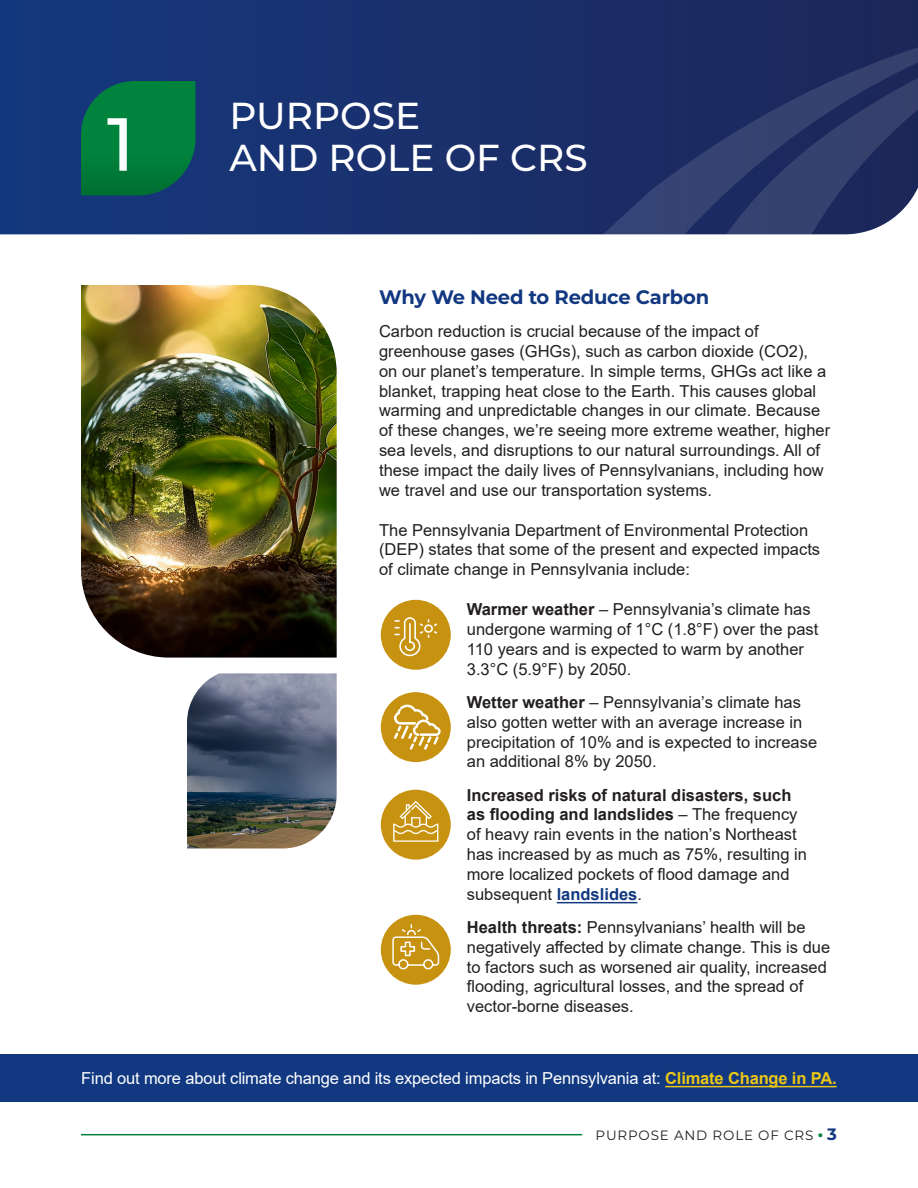
<style>
.page{position:relative;width:918px;height:1188px;background:#fff}
.page>*{position:absolute;margin:0;border:0;box-sizing:border-box;transform-origin:0 0}
.Section_Number{font:500 75px "Montserrat";color:#fff}
.Heading_1{font:500 37.5px "Montserrat";color:#fff}
.Heading_2{font:700 19.5px "Montserrat";letter-spacing:-.01em;color:#113880}
.Body_Text{font:16.5px/19.8px "Arial";color:#231f20}
.List{font:16.5px/19.8px "Arial";color:#231f20}
.Body_Text-2{font:16.5px "Arial";letter-spacing:-.01em;color:#fff}
.t1{font:13.5px "Montserrat";letter-spacing:.06em;color:#231f20}
.s1{font-weight:700}
.s2{font-weight:700;color:#113880}
.s3{font-weight:700;color:#ecc715}
.s4{font-weight:800;color:#00843d}
.s5{font-weight:700;font-size:16.5px;color:#113880}
</style>
<div class="page">
<svg style="left:0;top:0;width:918px;height:234px;background:#18316f"></svg>
<svg style="left:586px;top:41px;width:332px;height:194px;background:#273568"></svg>
<hr style="left:557px;top:902px;width:80px;height:1px;background:#113880">
<div style="left:379px;top:598px;width:73px;height:73px;background:#c89211;border-radius:50%"></div>
<div style="left:378px;top:597px;width:76px;height:76px;border:3px solid #fff;border-radius:50%"></div>
<svg style="left:394px;top:617px;width:44px;height:40px"></svg>
<svg style="left:379px;top:691px;width:73px;height:73px;background:#ce9e2c"></svg>
<div style="left:378px;top:689px;width:76px;height:76px;border:3px solid #fff;border-radius:50%"></div>
<svg style="left:394px;top:705px;width:47px;height:45px;background:#d4ab49"></svg>
<div style="left:379px;top:788px;width:73px;height:73px;background:#c89211;border-radius:50%"></div>
<div style="left:378px;top:787px;width:76px;height:76px;border:3px solid #fff;border-radius:50%"></div>
<svg style="left:393px;top:801px;width:45px;height:41px"></svg>
<svg style="left:379px;top:913px;width:73px;height:73px;background:#ce9f2e"></svg>
<div style="left:378px;top:912px;width:76px;height:76px;border:3px solid #fff;border-radius:50%"></div>
<svg style="left:392px;top:923px;width:48px;height:47px;background:#d1a439"></svg>
<svg style="left:81px;top:81px;width:114px;height:114px;background:#027841"></svg>
<img style="left:81px;top:285px;width:256px;height:373px">
<img style="left:187px;top:673px;width:150px;height:175px">
<hr style="left:81px;top:1134px;width:501px;height:1px;background:#00843d">
<div style="left:0;top:1054px;width:918px;height:48px;background:#113880"></div>
<hr style="left:665px;top:1086px;width:172px;height:1px;background:#ecc715">
<p class="Section_Number" style="left:107px;top:92px;width:29px">1</p>
<p class="Heading_1" style="left:230px;top:89px;width:192px">PURPOSE</p>
<p class="Heading_1" style="left:230px;top:131px;width:360px">AND ROLE OF CRS</p>
<p class="Heading_2" style="left:379px;top:283px;width:332px">Why We Need to Reduce Carbon</p>
<p class="Body_Text" style="left:379px;top:321px;width:453px">Carbon reduction is crucial because of the impact of greenhouse gases (GHGs), such as carbon dioxide (CO2), on our planet’s temperature. In simple terms, GHGs act like a blanket, trapping heat close to the Earth. This causes global warming and unpredictable changes in our climate. Because of these changes, we’re seeing more extreme weather, higher sea levels, and disruptions to our natural surroundings. All of these impact the daily lives of Pennsylvanians, including how we travel and use our transportation systems.</p>
<p class="Body_Text" style="left:379px;top:520px;width:443px">The Pennsylvania Department of Environmental Protection (DEP) states that some of the present and expected impacts of climate change in Pennsylvania include:</p>
<p class="List" style="left:467px;top:599px;width:353px"><span class="s1">Warmer weather</span> – Pennsylvania’s climate has undergone warming of 1°C (1.8°F) over the past 110 years and is expected to warm by another 3.3°C (5.9°F) by 2050.</p>
<p class="List" style="left:467px;top:692px;width:352px"><span class="s1">Wetter weather</span> – Pennsylvania’s climate has also gotten wetter with an average increase in precipitation of 10% and is expected to increase an additional 8% by 2050.</p>
<p class="List" style="left:467px;top:785px;width:342px"><span class="s1">Increased risks of natural disasters, such as flooding and landslides</span> – The frequency of heavy rain events in the nation’s Northeast has increased by as much as 75%, resulting in more localized pockets of flood damage and subsequent <span class="s2">landslides</span>.</p>
<p class="Body_Text" style="left:467px;top:917px;width:365px"><span class="s1">Health threats:</span> Pennsylvanians’ health will be negatively affected by climate change. This is due to factors such as worsened air quality, increased flooding, agricultural losses, and the spread of vector-borne diseases.</p>
<p class="Body_Text-2" style="left:81px;top:1066px;width:757px">Find out more about climate change and its expected impacts in Pennsylvania at: <span class="s3">Climate Change in PA.</span></p>
<p class="t1" style="left:596px;top:1126px;width:33px">PURPOSE</p>
<p class="t1" style="left:674px;top:1126px;width:12px">AND</p>
<p class="t1" style="left:713px;top:1126px;width:22px">ROLE</p>
<p class="t1" style="left:758px;top:1126px;width:80px">OF CRS <span class="s4">•</span> <span class="s5">3</span></p>
</div>
